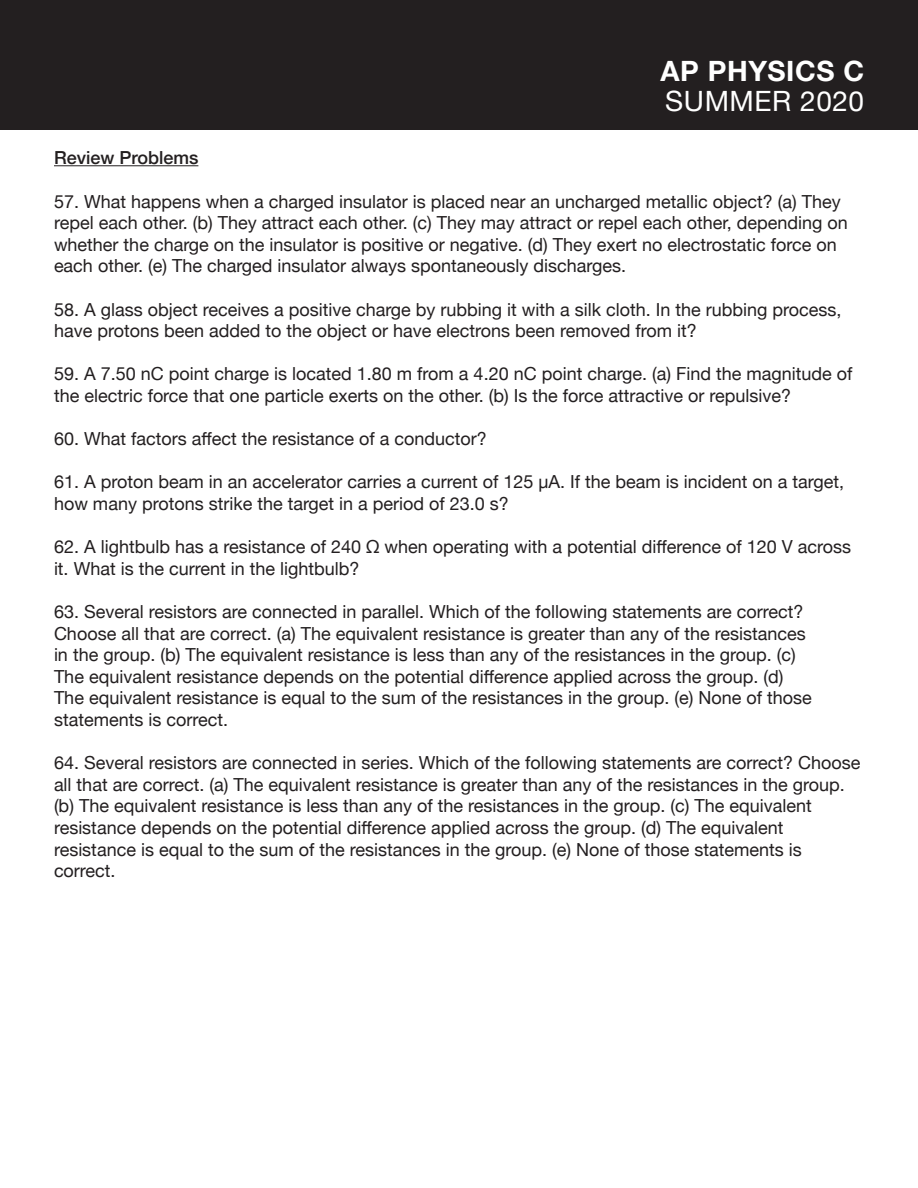
<style>
.page{position:relative;width:918px;height:1188px;background:#fff}
.page>*{position:absolute;margin:0;border:0;box-sizing:border-box;transform-origin:0 0}
.t1{font:700 27.9px "Helvetica Neue";letter-spacing:.02em;color:#fff}
.t2{font:27.9px "Helvetica Neue";letter-spacing:.02em;color:#fff}
.t3{font:18px/21.6px "Helvetica Neue";color:#231f20}
.t4{font:500 18px "Helvetica Neue";color:#231f20}
</style>
<div class="page">
<div style="left:0;top:0;width:918px;height:130px;background:#231f20"></div>
<hr style="left:54px;top:165px;width:144px;height:1px;background:#231f20">
<p class="t1" style="left:661px;top:49px;width:205px">AP PHYSICS C</p>
<p class="t2" style="left:665px;top:81px;width:200px">SUMMER 2020</p>
<p class="t4" style="left:54px;top:144px;width:146px">Review Problems</p>
<p class="t3" style="left:54px;top:191px;width:795px">57. What happens when a charged insulator is placed near an uncharged metallic object? (a) They repel each other. (b) They attract each other. (c) They may attract or repel each other, depending on whether the charge on the insulator is positive or negative. (d) They exert no electrostatic force on each other. (e) The charged insulator always spontaneously discharges.</p>
<p class="t3" style="left:54px;top:299px;width:789px">58. A glass object receives a positive charge by rubbing it with a silk cloth. In the rubbing process, have protons been added to the object or have electrons been removed from it?</p>
<p class="t3" style="left:54px;top:364px;width:800px">59. A 7.50 nC point charge is located 1.80 m from a 4.20 nC point charge. (a) Find the magnitude of the electric force that one particle exerts on the other. (b) Is the force attractive or repulsive?</p>
<p class="t3" style="left:54px;top:429px;width:434px">60. What factors affect the resistance of a conductor?</p>
<p class="t3" style="left:54px;top:472px;width:792px">61. A proton beam in an accelerator carries a current of 125 µA. If the beam is incident on a target, how many protons strike the target in a period of 23.0 s?</p>
<p class="t3" style="left:54px;top:537px;width:799px">62. A lightbulb has a resistance of 240 Ω when operating with a potential difference of 120 V across it. What is the current in the lightbulb?</p>
<p class="t3" style="left:54px;top:602px;width:759px">63. Several resistors are connected in parallel. Which of the following statements are correct?<br>Choose all that are correct. (a) The equivalent resistance is greater than any of the resistances in the group. (b) The equivalent resistance is less than any of the resistances in the group. (c)<br>The equivalent resistance depends on the potential difference applied across the group. (d)<br>The equivalent resistance is equal to the sum of the resistances in the group. (e) None of those statements is correct.</p>
<p class="t3" style="left:54px;top:753px;width:808px">64. Several resistors are connected in series. Which of the following statements are correct? Choose all that are correct. (a) The equivalent resistance is greater than any of the resistances in the group. (b) The equivalent resistance is less than any of the resistances in the group. (c) The equivalent resistance depends on the potential difference applied across the group. (d) The equivalent resistance is equal to the sum of the resistances in the group. (e) None of those statements is correct.</p>
</div>
